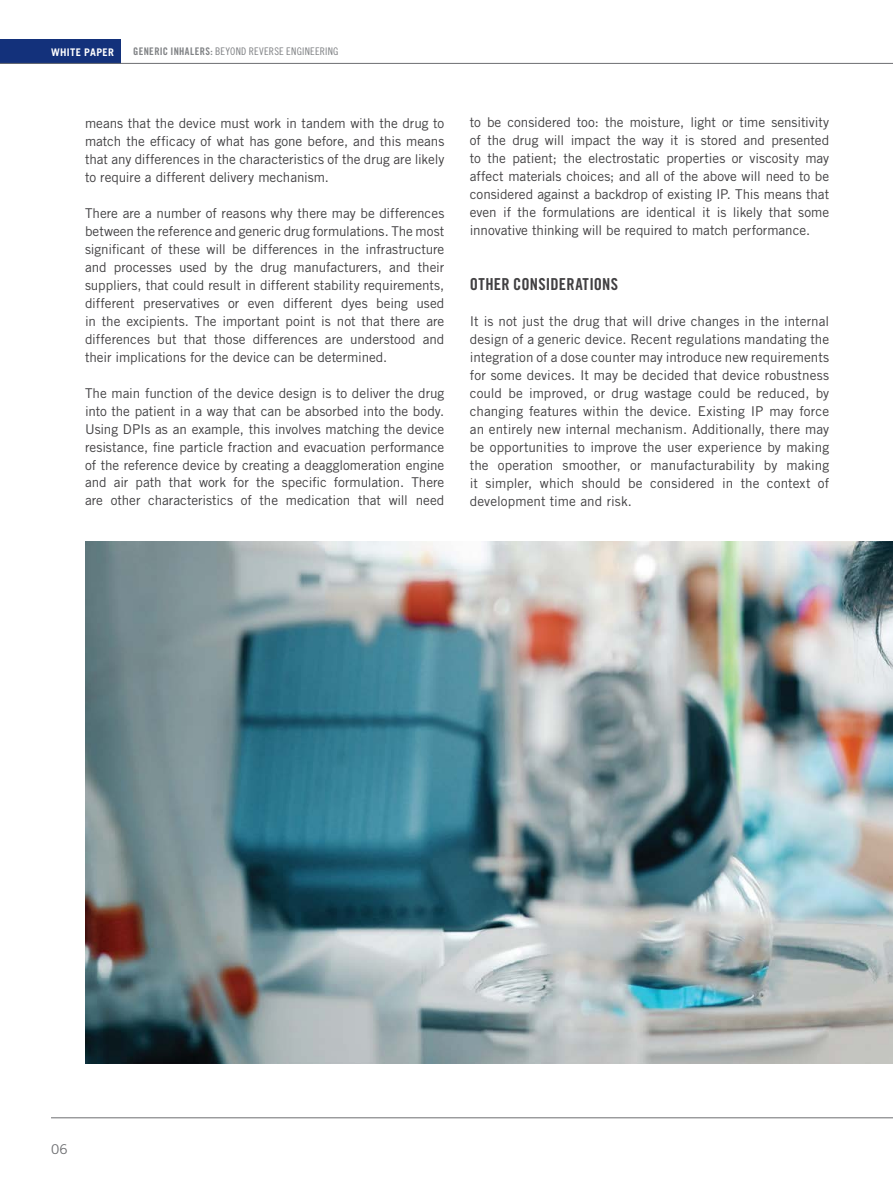
<style>
.page{position:relative;width:893px;height:1188px;background:#fff}
.page>*{position:absolute;margin:0;border:0;box-sizing:border-box;transform-origin:0 0}
.t1{font:16.5px "Trade Gothic LT Std Bd Cn 20";letter-spacing:.01em;color:#414042}
.t2{font:13.5px/18px "Trade Gothic LT Std";letter-spacing:-.005em;color:#414042;text-align:justify}
.t3{font:13.5px "Trade Gothic LT Std";color:#6d6e71}
.t4{font:10.5px "Trade Gothic LT Std Cn 18";letter-spacing:.02em;color:#808285}
.t5{font:700 10.5px "Trade Gothic LT Std";letter-spacing:.035em;color:#fff}
.s1{font-family:"Trade Gothic LT Std Bd Cn 20"}
</style>
<div class="page">
<div style="left:0;top:39px;width:121px;height:24px;background:#13317b"></div>
<hr style="left:0;top:63px;width:893px;height:1px;background:#6d6e71">
<hr style="left:51px;top:1118px;width:842px;height:1px;background:#6d6e71">
<img style="left:85px;top:542px;width:808px;height:522px">
<p class="t5" style="left:51px;top:45px;width:64px">WHITE PAPER</p>
<p class="t4" style="left:133px;top:45px;width:207px"><span class="s1">GENERIC INHALERS:</span> BEYOND REVERSE ENGINEERING</p>
<p class="t2" style="left:85px;top:114px;width:361px">means that the device must work in tandem with the drug to match the efficacy of what has gone before, and this means that any differences in the characteristics of the drug are likely to require a different delivery mechanism.</p>
<p class="t2" style="left:85px;top:204px;width:361px">There are a number of reasons why there may be differences between the reference and generic drug formulations. The most significant of these will be differences in the infrastructure and processes used by the drug manufacturers, and their suppliers, that could result in different stability requirements, different preservatives or even different dyes being used in the excipients. The important point is not that there are differences but that those differences are understood and their implications for the device can be determined.</p>
<p class="t2" style="left:85px;top:384px;width:361px">The main function of the device design is to deliver the drug into the patient in a way that can be absorbed into the body.<br>Using DPIs as an example, this involves matching the device resistance, fine particle fraction and evacuation performance of the reference device by creating a deagglomeration engine and air path that work for the specific formulation. There are other characteristics of the medication that will need</p>
<p class="t2" style="left:470px;top:114px;width:361px">to be considered too: the moisture, light or time sensitivity of the drug will impact the way it is stored and presented to the patient; the electrostatic properties or viscosity may affect materials choices; and all of the above will need to be considered against a backdrop of existing IP. This means that even if the formulations are identical it is likely that some innovative thinking will be required to match performance.</p>
<p class="t1" style="left:470px;top:274px;width:150px">OTHER CONSIDERATIONS</p>
<p class="t2" style="left:470px;top:312px;width:361px">It is not just the drug that will drive changes in the internal design of a generic device. Recent regulations mandating the integration of a dose counter may introduce new requirements for some devices. It may be decided that device robustness could be improved, or drug wastage could be reduced, by changing features within the device. Existing IP may force an entirely new internal mechanism. Additionally, there may be opportunities to improve the user experience by making the operation smoother, or manufacturability by making it simpler, which should be considered in the context of development time and risk.</p>
<p class="t3" style="left:51px;top:1141px;width:18px">06</p>
</div>
